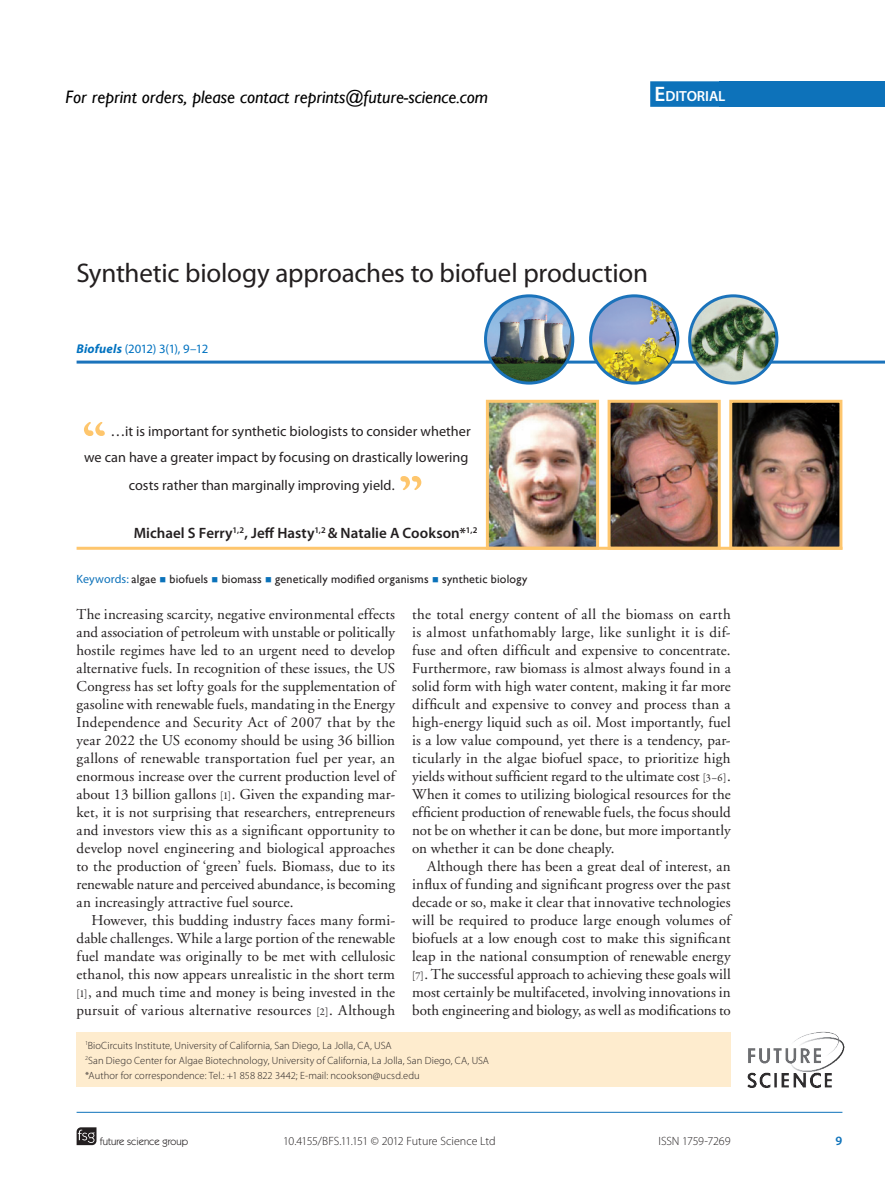
<style>
.page{position:relative;width:885px;height:1191px;background:#fff}
.page>*{position:absolute;margin:0;border:0;box-sizing:border-box;transform-origin:0 0}
.leadquote{font:700 60px "Californian FB";color:#fec66d}
.articletitle{font:27px "Myriad Pro";letter-spacing:-.01em;color:#231f20}
.t1{font:italic 18px "Gill Sans";color:#000}
.bodyindent{font:15px/18px "Adobe Garamond";letter-spacing:.005em;color:#231f20;text-align:justify}
.bodyfirst{font:15px/18px "Adobe Garamond";letter-spacing:.005em;color:#231f20;text-align:justify}
.author{font:600 15px "Myriad Pro";letter-spacing:.005em;color:#231f20}
.runningtitle{font:600 14.7px "Myriad Pro";letter-spacing:-.005em;color:#fff}
.leadquote-2{font:14.25px/25.5px "Myriad Pro";color:#231f20;text-align:right}
.articleref{font:12.75px "Myriad Pro";letter-spacing:-.05em;color:#0172c0}
.t2{font:600 12.75px "Myriad Pro";color:#0d72ba}
.keytermexplination{font:12px "Gill Sans";letter-spacing:.015em;color:#231f20}
.t3{font:300 12px "Myriad Pro";letter-spacing:-.01em;color:#231f20}
.correspondence{font:300 10.5px/15px "Myriad Pro";letter-spacing:.01em;color:#231f20}
.t4{font:10.5px "Itc Kabel";color:#231f20}
.s1{font-size:21px}
.s2{font-weight:700;font-style:italic}
.s3{font-size:15px}
.s4{font-family:"Myriad Pro";color:#0d72ba}
.s5{color:#0b72ba}
.s6{font-family:"Garamond Premr Pro";font-size:10.5px}
</style>
<div class="page">
<svg style="left:77px;top:1127px;width:19px;height:18px"></svg>
<hr style="left:77px;top:1112px;width:765px;height:1px;background:#0d72ba">
<img style="left:747px;top:1031px;width:98px;height:57px">
<hr style="left:77px;top:360px;width:807px;height:3px;background:#1b73bb">
<img style="left:482px;top:294px;width:297px;height:90px">
<div style="left:719px;top:81px;width:165px;height:26px;background:#0d72ba"></div>
<img style="left:733px;top:404px;width:105px;height:142px">
<div style="left:729px;top:400px;width:113px;height:150px;border:3px solid #fec66d"></div>
<img style="left:611px;top:404px;width:105px;height:142px">
<div style="left:607px;top:400px;width:113px;height:150px;border:3px solid #fec66d"></div>
<img style="left:490px;top:404px;width:105px;height:142px">
<div style="left:486px;top:400px;width:113px;height:150px;border:3px solid #fec66d"></div>
<hr style="left:77px;top:547px;width:765px;height:3px;background:#fec66d">
<div style="left:650px;top:81px;width:75px;height:26px;background:#0d72ba"></div>
<div style="left:77px;top:1032px;width:653px;height:55px;background:#feecce"></div>
<p class="t1" style="left:66px;top:86px;width:424px">For reprint orders, please contact reprints@future-science.com</p>
<p class="runningtitle" style="left:654px;top:86px;width:72px"><span class="s1">E</span>DITORIAL</p>
<p class="articletitle" style="left:77px;top:256px;width:573px">Synthetic biology approaches to biofuel production</p>
<p class="articleref" style="left:76px;top:341px;width:133px"><span class="s2">Biofuels</span> (2012) 3(1), 9–12</p>
<p class="leadquote" style="left:82px;top:406px;width:27px">“</p>
<p class="leadquote-2" style="left:84px;top:418px;width:388px"><span class="s3">…</span>it is important for synthetic biologists to consider whether<br>we can have a greater impact by focusing on drastically lowering</p>
<p class="leadquote-2" style="left:129px;top:472px;width:267px">costs rather than marginally improving yield.</p>
<p class="leadquote" style="left:398px;top:460px;width:27px">”</p>
<p class="author" style="left:134px;top:523px;width:345px">Michael S Ferry<sup>1,2</sup>, Jeff Hasty<sup>1,2</sup> &amp; Natalie A Cookson*<sup>1,2</sup></p>
<p class="keytermexplination" style="left:77px;top:572px;width:452px"><span class="s4">Keywords:</span> algae <span class="s5">■</span> biofuels <span class="s5">■</span> biomass <span class="s5">■</span> genetically modified organisms <span class="s5">■</span> synthetic biology</p>
<p class="bodyfirst" style="left:77px;top:605px;width:320px">The increasing scarcity, negative environmental effects and association of petroleum with unstable or politically hostile regimes have led to an urgent need to develop alternative fuels. In recognition of these issues, the US Congress has set lofty goals for the supplementation of gasoline with renewable fuels, mandating in the Energy Independence and Security Act of 2007 that by the year 2022 the US economy should be using 36 billion gallons of renewable transportation fuel per year, an enormous increase over the current production level of about 13 billion gallons <span class="s6">[1]</span>. Given the expanding mar&shy;ket, it is not surprising that researchers, entrepreneurs and investors view this as a significant opportunity to develop novel engineering and biological approaches to the production of ‘green’ fuels. Biomass, due to its renewable nature and perceived abundance, is becoming an increasingly attractive fuel source.</p>
<p class="bodyindent" style="left:77px;top:911px;width:320px;text-indent:15px">However, this budding industry faces many formi&shy;dable challenges. While a large portion of the renewable fuel mandate was originally to be met with cellulosic ethanol, this now appears unrealistic in the short term <span class="s6">[1]</span>, and much time and money is being invested in the pursuit of various alternative resources <span class="s6">[2]</span>. Although</p>
<p class="bodyindent" style="left:412px;top:605px;width:320px">the total energy content of all the biomass on earth is almost unfathomably large, like sunlight it is dif&shy;fuse and often difficult and expensive to concentrate.<br>Furthermore, raw biomass is almost always found in a solid form with high water content, making it far more difficult and expensive to convey and process than a high-energy liquid such as oil. Most importantly, fuel is a low value compound, yet there is a tendency, par&shy;ticularly in the algae biofuel space, to prioritize high yields without sufficient regard to the ultimate cost <span class="s6">[3–6]</span>.<br>When it comes to utilizing biological resources for the efficient production of renewable fuels, the focus should not be on whether it can be done, but more importantly on whether it can be done cheaply.</p>
<p class="bodyindent" style="left:412px;top:857px;width:320px;text-indent:15px">Although there has been a great deal of interest, an influx of funding and significant progress over the past decade or so, make it clear that innovative technologies will be required to produce large enough volumes of biofuels at a low enough cost to make this significant leap in the national consumption of renewable energy <span class="s6">[7]</span>. The successful approach to achieving these goals will most certainly be multifaceted, involving innovations in both engineering and biology, as well as modifications to</p>
<p class="correspondence" style="left:85px;top:1037px;width:405px"><sup>1</sup>BioCircuits Institute, University of California, San Diego, La Jolla, CA, USA<br><sup>2</sup>San Diego Center for Algae Biotechnology, University of California, La Jolla, San Diego, CA, USA *Author for correspondence: Tel.: +1 858 822 3442; E-mail: ncookson@ucsd.edu</p>
<p class="t4" style="left:100px;top:1135px;width:90px">future science group</p>
<p class="t3" style="left:283px;top:1134px;width:214px">10.4155/BFS.11.151 © 2012 Future Science Ltd</p>
<p class="t3" style="left:658px;top:1134px;width:73px">ISSN 1759-7269</p>
<p class="t2" style="left:835px;top:1132px;width:8px">9</p>
</div>
